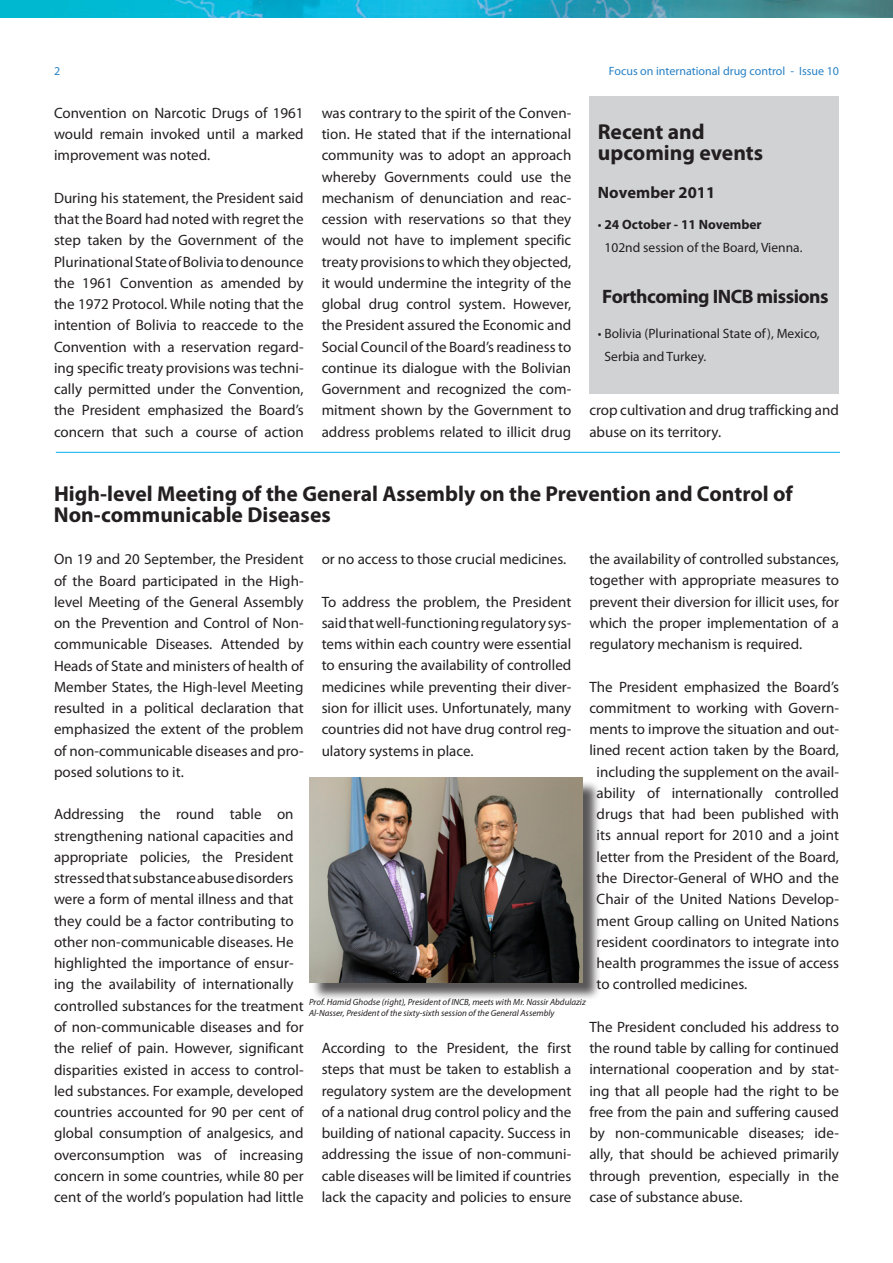
<style>
.page{position:relative;width:893px;height:1263px;background:#fff}
.page>*{position:absolute;margin:0;border:0;box-sizing:border-box;transform-origin:0 0}
.t1{font:700 21.6px/21.3px "Myriad Pro";color:#231f20}
.Events_2{font:700 19.5px "Myriad Pro";letter-spacing:-.025em;color:#231f20}
.Events_1{font:700 16.5px "Myriad Pro";color:#231f20}
.t2{font:15px/21.3px "Myriad Pro";color:#231f20;text-align:justify}
.Events_12{font:13.5px/22.5px "Myriad Pro";color:#231f20}
.t3{font:12px "Myriad Pro";color:#2981c4}
.text_under_image{font:italic 9px/10.8px "Myriad Pro";color:#231f20}
.s1{font-weight:700}
</style>
<div class="page">
<img style="left:0;top:0;width:893px;height:17px">
<hr style="left:56px;top:452px;width:784px;height:1px;background:#00aeef">
<div style="left:589px;top:97px;width:250px;height:297px;background:#d1d2d4"></div>
<div style="left:311px;top:780px;width:290px;height:220px;background:#231f20;opacity:.75"></div>
<img style="left:309px;top:778px;width:274px;height:204px">
<p class="t3" style="left:54px;top:64px;width:8px">2</p>
<p class="t3" style="left:609px;top:64px;width:231px">Focus on international drug control - Issue 10</p>
<p class="t2" style="left:54px;top:102px;width:251px">Convention on Narcotic Drugs of 1961 would remain invoked until a marked improvement was noted.</p>
<p class="t2" style="left:54px;top:187px;width:251px">During his statement, the President said that the Board had noted with regret the step taken by the Government of the Plurinational State of Bolivia to denounce the 1961 Convention as amended by the 1972 Protocol. While noting that the intention of Bolivia to reaccede to the Convention with a reservation regard&shy;ing specific treaty provisions was techni&shy;cally permitted under the Convention, the President emphasized the Board’s concern that such a course of action</p>
<p class="t2" style="left:322px;top:102px;width:251px">was contrary to the spirit of the Conven&shy;tion. He stated that if the international community was to adopt an approach whereby Governments could use the mechanism of denunciation and reac&shy;cession with reservations so that they would not have to implement specific treaty provisions to which they objected, it would undermine the integrity of the global drug control system. However, the President assured the Economic and Social Council of the Board’s readiness to continue its dialogue with the Bolivian Government and recognized the com&shy;mitment shown by the Government to address problems related to illicit drug</p>
<h1 class="t1" style="left:598px;top:120px;width:167px">Recent and upcoming events</h1>
<p class="Events_1" style="left:598px;top:182px;width:119px">November 2011</p>
<p class="Events_12" style="left:604px;top:213px;width:200px;text-indent:-7px">• <span class="s1">24 October - 11 November<br></span>102nd session of the Board, Vienna.</p>
<p class="Events_2" style="left:602px;top:284px;width:228px">Forthcoming INCB missions</p>
<p class="Events_12" style="left:604px;top:322px;width:217px;text-indent:-7px">• Bolivia (Plurinational State of), Mexico,<br>Serbia and Turkey.</p>
<p class="t2" style="left:589px;top:399px;width:251px">crop cultivation and drug trafficking and abuse on its territory.</p>
<h1 class="t1" style="left:54px;top:482px;width:740px">High-level Meeting of the General Assembly on the Prevention and Control of<br>Non-communicable Diseases</h1>
<p class="t2" style="left:54px;top:548px;width:251px">On 19 and 20 September, the President of the Board participated in the High&shy;level Meeting of the General Assembly on the Prevention and Control of Non&shy;communicable Diseases. Attended by Heads of State and ministers of health of Member States, the High-level Meeting resulted in a political declaration that emphasized the extent of the problem of non-communicable diseases and pro&shy;posed solutions to it.</p>
<p class="t2" style="left:54px;top:803px;width:251px;text-align:left">Addressing the round table on strengthening national capacities and appropriate policies, the President stressed that substance abuse disorders were a form of mental illness and that they could be a factor contributing to other non-communicable diseases. He highlighted the importance of ensur&shy;ing the availability of internationally controlled substances for the treatment of non-communicable diseases and for the relief of pain. However, significant disparities existed in access to control&shy;led substances. For example, developed countries accounted for 90 per cent of global consumption of analgesics, and overconsumption was of increasing concern in some countries, while 80 per cent of the world’s population had little</p>
<p class="t2" style="left:589px;top:548px;width:251px">the availability of controlled substances, together with appropriate measures to prevent their diversion for illicit uses, for which the proper implementation of a regulatory mechanism is required.</p>
<p class="t2" style="left:589px;top:676px;width:251px">The President emphasized the Board’s</p>
<p class="t2" style="left:589px;top:697px;width:251px">commitment to working with Govern-</p>
<p class="t2" style="left:589px;top:718px;width:251px">ments to improve the situation and out-</p>
<p class="t2" style="left:589px;top:739px;width:251px">lined recent action taken by the Board,</p>
<p class="t2" style="left:597px;top:761px;width:244px">including the supplement on the avail-</p>
<p class="t2" style="left:597px;top:782px;width:244px">ability of internationally controlled</p>
<p class="t2" style="left:597px;top:803px;width:244px">drugs that had been published with</p>
<p class="t2" style="left:597px;top:824px;width:244px">its annual report for 2010 and a joint</p>
<p class="t2" style="left:597px;top:846px;width:244px">letter from the President of the Board,</p>
<p class="t2" style="left:597px;top:867px;width:244px">the Director-General of WHO and the</p>
<p class="t2" style="left:597px;top:888px;width:244px">Chair of the United Nations Develop-</p>
<p class="t2" style="left:597px;top:909px;width:244px">ment Group calling on United Nations</p>
<p class="t2" style="left:597px;top:931px;width:244px">resident coordinators to integrate into</p>
<p class="t2" style="left:597px;top:952px;width:244px">health programmes the issue of access</p>
<p class="t2" style="left:597px;top:973px;width:152px">to controlled medicines.</p>
<p class="t2" style="left:589px;top:1016px;width:251px">The President concluded his address to the round table by calling for continued international cooperation and by stat&shy;ing that all people had the right to be free from the pain and suffering caused by non-communicable diseases; ide&shy;ally, that should be achieved primarily through prevention, especially in the case of substance abuse.</p>
<p class="t2" style="left:322px;top:548px;width:246px">or no access to those crucial medicines.</p>
<p class="t2" style="left:322px;top:591px;width:251px">To address the problem, the President said that well-functioning regulatory sys&shy;tems within each country were essential to ensuring the availability of controlled medicines while preventing their diver&shy;sion for illicit uses. Unfortunately, many countries did not have drug control reg&shy;ulatory systems in place.</p>
<p class="text_under_image" style="left:309px;top:997px;width:278px">Prof. Hamid Ghodse (right), President of INCB, meets with Mr. Nassir Abdulaziz<br>Al-Nasser, President of the sixty-sixth session of the General Assembly</p>
<p class="t2" style="left:322px;top:1037px;width:251px">According to the President, the first steps that must be taken to establish a regulatory system are the development of a national drug control policy and the building of national capacity. Success in addressing the issue of non-communi&shy;cable diseases will be limited if countries lack the capacity and policies to ensure</p>
</div>
